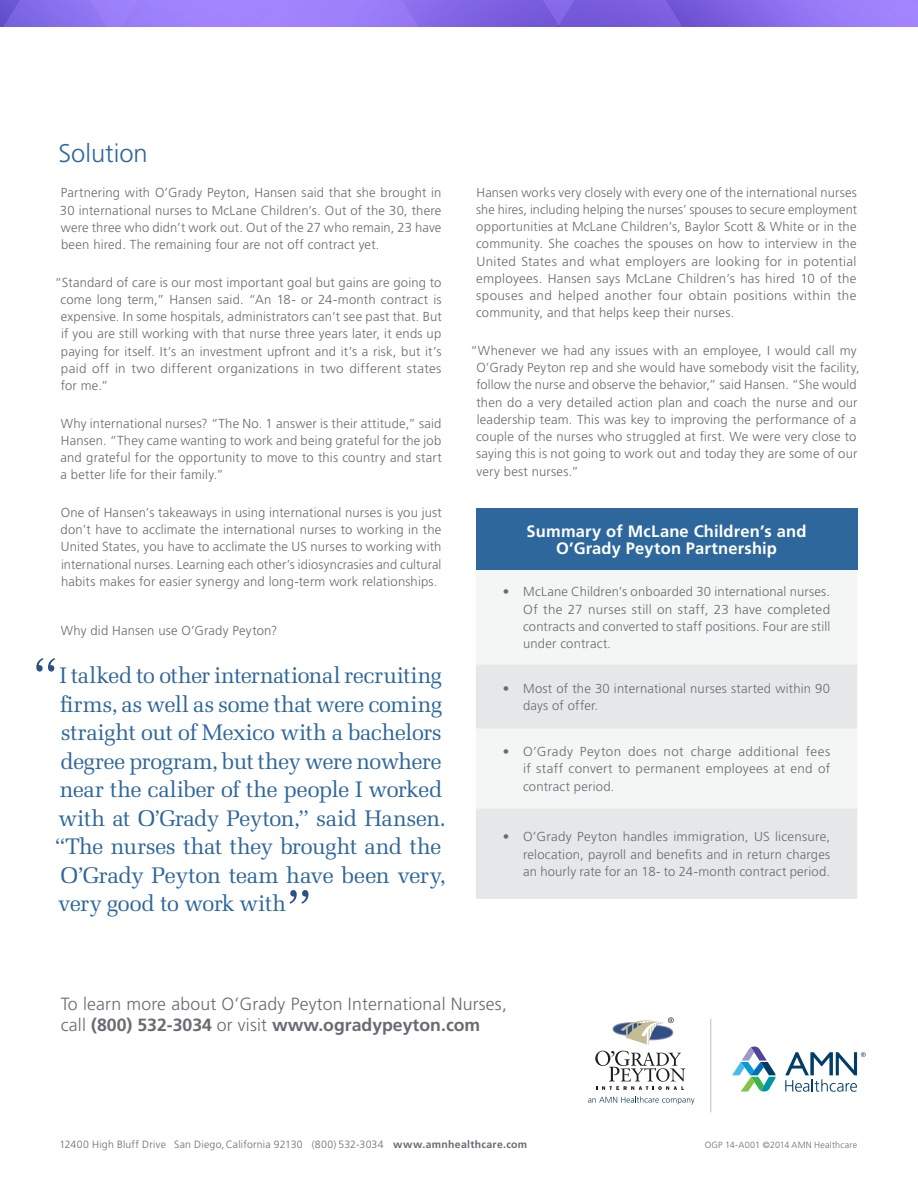
<style>
.page{position:relative;width:918px;height:1188px;background:#fff}
.page>*{position:absolute;margin:0;border:0;box-sizing:border-box;transform-origin:0 0}
.H2-_header{font:300 25.5px "Frutiger LT Std";color:#2e679b}
.B-_body{font:22.5px/28.5px "Melior LT Std";letter-spacing:-.025em;color:#2e679b}
.CTA-_call_to_action{font:300 17.7px "Frutiger LT Std";letter-spacing:.01em;color:#696b73}
.CTA-_call_to_action-2{font:700 17.7px "Frutiger LT Std";color:#696b73}
.B-_body-2{font:700 16.5px/17.2px "Frutiger LT Std";letter-spacing:.01em;color:#fff;text-align:center}
.B-_body-3{font:300 13.05px/17.2px "Frutiger LT Std";letter-spacing:.015em;color:#696b73;text-align:justify}
.CI-_company_info{font:300 10.5px "Frutiger LT Std";letter-spacing:.02em;color:#696b73}
.C-_copyright{font:300 9px "Frutiger LT Std";letter-spacing:.025em;color:#696b73}
.s1{font-weight:300}
.s2{font-weight:700}
</style>
<div class="page">
<svg style="left:595px;top:1051px;width:90px;height:39px"></svg>
<svg style="left:612px;top:1017px;width:62px;height:28px"></svg>
<svg style="left:588px;top:1096px;width:106px;height:8px"></svg>
<img style="left:0;top:0;width:918px;height:27px">
<div style="left:476px;top:509px;width:381px;height:61px;background:#2e679b"></div>
<div style="left:476px;top:570px;width:381px;height:94px;background:#f4f5f5"></div>
<svg style="left:476px;top:664px;width:381px;height:235px;fill:#e6e7e9"></svg>
<svg style="left:732px;top:1047px;width:44px;height:45px"></svg>
<svg style="left:785px;top:1052px;width:81px;height:40px"></svg>
<hr style="left:711px;top:1019px;width:1px;height:93px;background:#bcbec0">
<svg style="left:289px;top:890px;width:19px;height:14px"></svg>
<svg style="left:36px;top:658px;width:19px;height:14px"></svg>
<p class="H2-_header" style="left:58px;top:139px;width:91px">Solution</p>
<p class="B-_body-3" style="left:60px;top:184px;width:383px">Partnering with O’Grady Peyton, Hansen said that she brought in 30 international nurses to McLane Children’s. Out of the 30, there were three who didn’t work out. Out of the 27 who remain, 23 have been hired. The remaining four are not off contract yet.</p>
<p class="B-_body-3" style="left:60px;top:274px;width:383px;text-indent:-6px">“Standard of care is our most important goal but gains are going to come long term,” Hansen said. “An 18- or 24-month contract is expensive. In some hospitals, administrators can’t see past that. But if you are still working with that nurse three years later, it ends up paying for itself. It’s an investment upfront and it’s a risk, but it’s paid off in two different organizations in two different states for me.”</p>
<p class="B-_body-3" style="left:61px;top:415px;width:383px">Why international nurses? “The No. 1 answer is their attitude,” said Hansen. “They came wanting to work and being grateful for the job and grateful for the opportunity to move to this country and start a better life for their family.”</p>
<p class="B-_body-3" style="left:61px;top:504px;width:383px">One of Hansen’s takeaways in using international nurses is you just don’t have to acclimate the international nurses to working in the United States, you have to acclimate the US nurses to working with international nurses. Learning each other’s idiosyncrasies and cultural habits makes for easier synergy and long-term work relationships.</p>
<p class="B-_body-3" style="left:61px;top:622px;width:218px">Why did Hansen use O’Grady Peyton?</p>
<p class="B-_body" style="left:55px;top:662px;width:393px">I talked to other international recruiting firms, as well as some that were coming straight out of Mexico with a bachelors degree program, but they were nowhere near the caliber of the people I worked with at O’Grady Peyton,” said Hansen. “The nurses that they brought and the O’Grady Peyton team have been very, very good to work with</p>
<p class="B-_body-3" style="left:476px;top:184px;width:382px">Hansen works very closely with every one of the international nurses she hires, including helping the nurses’ spouses to secure employment opportunities at McLane Children’s, Baylor Scott &amp; White or in the community. She coaches the spouses on how to interview in the United States and what employers are looking for in potential employees. Hansen says McLane Children’s has hired 10 of the spouses and helped another four obtain positions within the community, and that helps keep their nurses.</p>
<p class="B-_body-3" style="left:476px;top:342px;width:385px;text-align:left;text-indent:-6px">“Whenever we had any issues with an employee, I would call my O’Grady Peyton rep and she would have somebody visit the facility, follow the nurse and observe the behavior,” said Hansen. “She would then do a very detailed action plan and coach the nurse and our leadership team. This was key to improving the performance of a couple of the nurses who struggled at first. We were very close to saying this is not going to work out and today they are some of our very best nurses.”</p>
<p class="B-_body-2" style="left:527px;top:523px;width:281px">Summary of McLane Children’s and<br>O’Grady Peyton Partnership</p>
<p class="B-_body-3" style="left:523px;top:583px;width:309px;text-indent:-20px">• McLane Children’s onboarded 30 international nurses.<br>Of the 27 nurses still on staff, 23 have completed contracts and converted to staff positions. Four are still under contract.</p>
<p class="B-_body-3" style="left:523px;top:680px;width:309px;text-indent:-20px">• Most of the 30 international nurses started within 90 days of offer.</p>
<p class="B-_body-3" style="left:523px;top:743px;width:309px;text-indent:-20px">• O’Grady Peyton does not charge additional fees if staff convert to permanent employees at end of contract period.</p>
<p class="B-_body-3" style="left:523px;top:828px;width:309px;text-indent:-20px">• O’Grady Peyton handles immigration, US licensure, relocation, payroll and benefits and in return charges an hourly rate for an 18- to 24-month contract period.</p>
<p class="CTA-_call_to_action" style="left:61px;top:994px;width:448px">To learn more about O’Grady Peyton International Nurses,</p>
<p class="CTA-_call_to_action-2" style="left:61px;top:1014px;width:421px"><span class="s1">call</span> (800) 532-3034 <span class="s1">or visit</span> www.ogradypeyton.com</p>
<p class="CI-_company_info" style="left:59px;top:1138px;width:469px">12400 High Bluff Drive San Diego,California 92130 (800) 532-3034 <span class="s2">www.amnhealthcare.com</span></p>
<p class="C-_copyright" style="left:705px;top:1140px;width:154px">OGP 14-A001 ©2014 AMN Healthcare</p>
</div>
